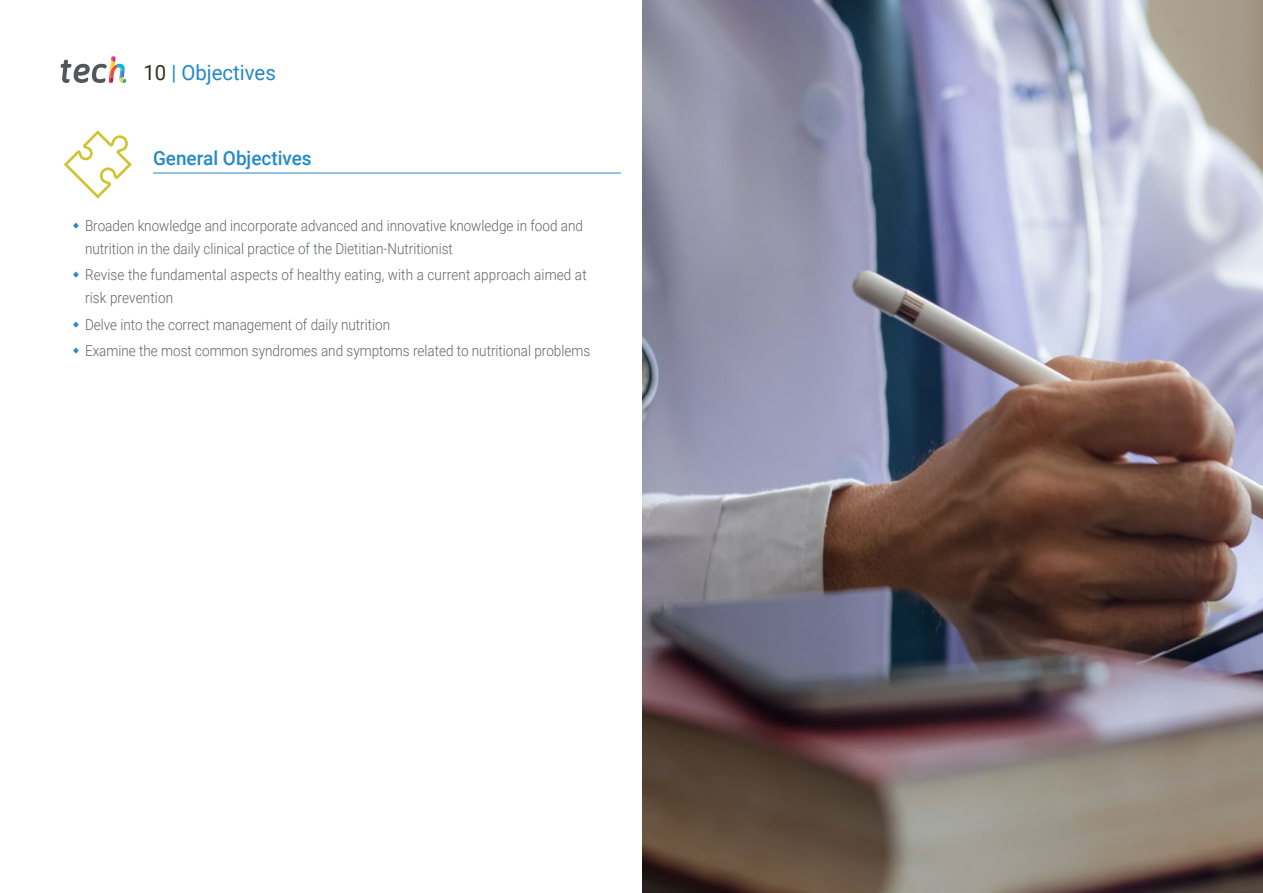
<style>
.page{position:relative;width:1263px;height:893px;background:#fff}
.page>*{position:absolute;margin:0;border:0;box-sizing:border-box;transform-origin:0 0}
.t1{font:21px "Roboto";color:#2488c9}
.t2{font:500 19.5px "Roboto";color:#2488c9}
.t3{font:300 15px/22.5px "Roboto";color:#61646a;scale:.9 1}
.s1{color:#312e20}
</style>
<div class="page">
<hr style="left:153px;top:173px;width:468px;height:1px;background:#2488c9">
<svg style="left:64px;top:130px;width:68px;height:69px"></svg>
<img style="left:642px;top:0;width:621px;height:893px">
<svg style="left:61px;top:56px;width:65px;height:27px"></svg>
<h1 class="t1" style="left:144px;top:57px;width:134px"><span class="s1">10</span> | Objectives</h1>
<h2 class="t2" style="left:153px;top:144px;width:160px">General Objectives</h2>
<p class="t3" style="left:85px;top:214px;width:555px">Broaden knowledge and incorporate advanced and innovative knowledge in food and nutrition in the daily clinical practice of the Dietitian-Nutritionist</p>
<p class="t3" style="left:85px;top:263px;width:559px">Revise the fundamental aspects of healthy eating, with a current approach aimed at risk prevention</p>
<p class="t3" style="left:85px;top:310px;width:563px;line-height:26.7px">Delve into the correct management of daily nutrition<br>Examine the most common syndromes and symptoms related to nutritional problems</p>
</div>
